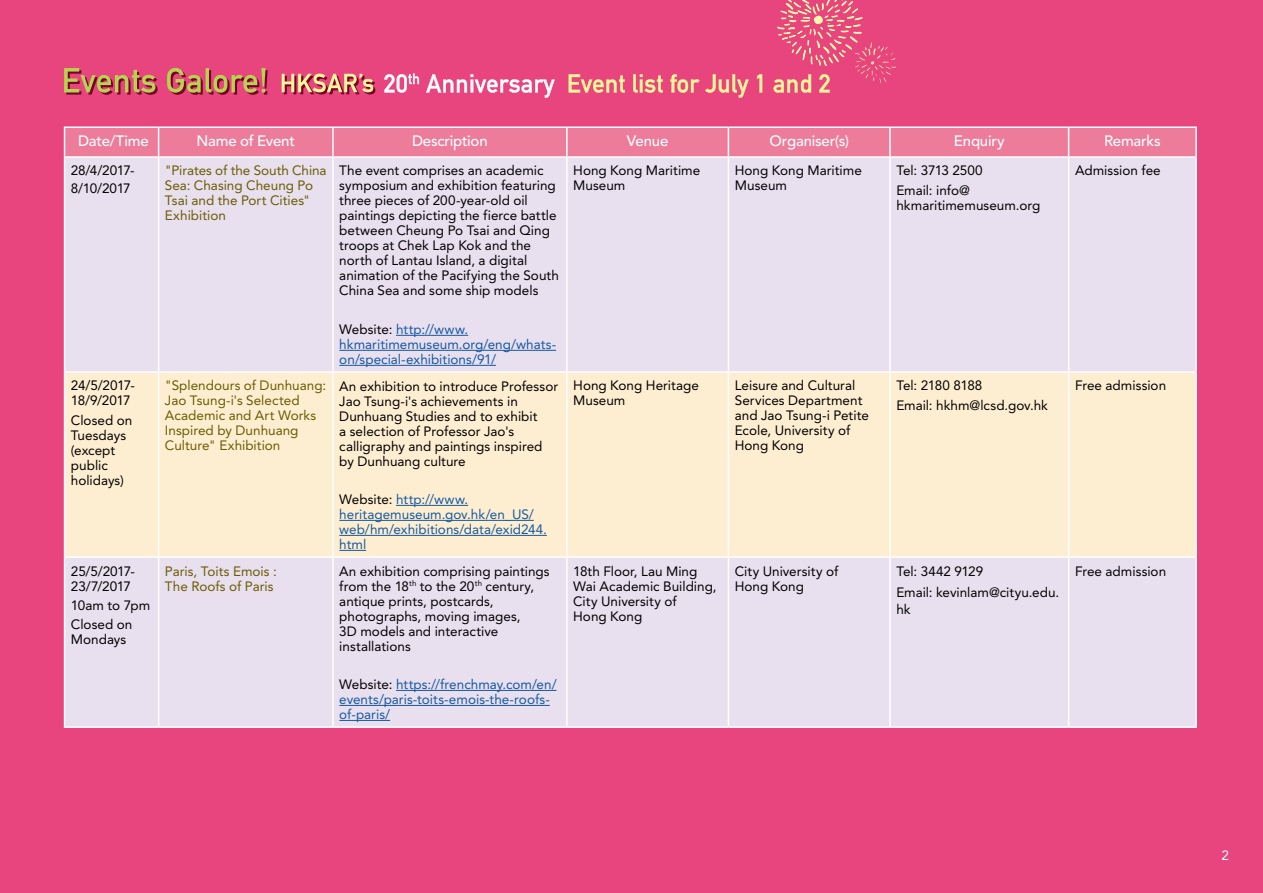
<style>
.page{position:relative;width:1263px;height:893px;background:#e8447e}
.page>*{position:absolute;margin:0;border:0;box-sizing:border-box;transform-origin:0 0}
.t1{font:500 15px "Avenir LT Std";letter-spacing:-.015em;color:#fff}
.t2{font:13.5px/15px "Avenir LT Std";color:#000}
.t3{font:13.5px/15px "Avenir LT Std";color:#15599f}
.t4{font:13.5px/15px "Avenir LT Std";color:#6a5c00}
.t5{font:13.5px/17.2px "Avenir LT Std";letter-spacing:-.03em;color:#000}
.t6{font:13.5px "Avenir LT Std";color:#fff}
.s1{color:#000}
</style>
<div class="page">
<svg style="left:64px;top:68px;width:94px;height:27px"></svg>
<svg style="left:167px;top:68px;width:101px;height:27px"></svg>
<svg style="left:384px;top:73px;width:35px;height:20px"></svg>
<svg style="left:426px;top:74px;width:129px;height:24px"></svg>
<svg style="left:569px;top:74px;width:56px;height:19px"></svg>
<svg style="left:633px;top:74px;width:30px;height:19px"></svg>
<svg style="left:670px;top:74px;width:79px;height:24px"></svg>
<svg style="left:757px;top:74px;width:5px;height:19px"></svg>
<svg style="left:282px;top:74px;width:93px;height:20px"></svg>
<svg style="left:773px;top:0;width:123px;height:93px"></svg>
<div style="left:65px;top:158px;width:1130px;height:568px;background:#e8dfef"></div>
<div style="left:65px;top:373px;width:1130px;height:183px;background:#feeed1"></div>
<hr style="left:64px;top:126px;width:95px;height:2px;background:#fff">
<hr style="left:159px;top:126px;width:174px;height:2px;background:#fff">
<hr style="left:333px;top:126px;width:234px;height:2px;background:#fff">
<hr style="left:567px;top:126px;width:161px;height:2px;background:#fff">
<hr style="left:728px;top:126px;width:162px;height:2px;background:#fff">
<hr style="left:890px;top:126px;width:178px;height:2px;background:#fff">
<hr style="left:1068px;top:126px;width:129px;height:2px;background:#fff">
<div style="left:64px;top:127px;width:1131px;height:29px;background:#ed7c9b"></div>
<hr style="left:1195px;top:128px;width:2px;height:28px;background:#fff">
<hr style="left:64px;top:156px;width:95px;height:2px;background:#fff">
<hr style="left:64px;top:158px;width:1px;height:213px;background:#fff">
<hr style="left:159px;top:156px;width:174px;height:2px;background:#fff">
<hr style="left:158px;top:158px;width:1px;height:213px;background:#fff">
<hr style="left:333px;top:156px;width:234px;height:2px;background:#fff">
<hr style="left:332px;top:158px;width:2px;height:213px;background:#fff">
<hr style="left:567px;top:156px;width:161px;height:2px;background:#fff">
<hr style="left:566px;top:158px;width:2px;height:213px;background:#fff">
<hr style="left:728px;top:156px;width:162px;height:2px;background:#fff">
<hr style="left:728px;top:158px;width:1px;height:213px;background:#fff">
<hr style="left:890px;top:156px;width:178px;height:2px;background:#fff">
<hr style="left:889px;top:158px;width:2px;height:213px;background:#fff">
<hr style="left:1068px;top:156px;width:129px;height:2px;background:#fff">
<hr style="left:1068px;top:158px;width:1px;height:213px;background:#fff">
<hr style="left:1195px;top:158px;width:2px;height:213px;background:#fff">
<hr style="left:64px;top:371px;width:95px;height:2px;background:#fff">
<hr style="left:64px;top:373px;width:1px;height:183px;background:#fff">
<hr style="left:159px;top:371px;width:174px;height:2px;background:#fff">
<hr style="left:158px;top:373px;width:1px;height:183px;background:#fff">
<hr style="left:333px;top:371px;width:234px;height:2px;background:#fff">
<hr style="left:332px;top:373px;width:2px;height:183px;background:#fff">
<hr style="left:567px;top:371px;width:161px;height:2px;background:#fff">
<hr style="left:566px;top:373px;width:2px;height:183px;background:#fff">
<hr style="left:728px;top:371px;width:162px;height:2px;background:#fff">
<hr style="left:728px;top:373px;width:1px;height:183px;background:#fff">
<hr style="left:890px;top:371px;width:178px;height:2px;background:#fff">
<hr style="left:889px;top:373px;width:2px;height:183px;background:#fff">
<hr style="left:1068px;top:371px;width:129px;height:2px;background:#fff">
<hr style="left:1068px;top:373px;width:1px;height:183px;background:#fff">
<hr style="left:1195px;top:373px;width:2px;height:183px;background:#fff">
<hr style="left:64px;top:556px;width:95px;height:2px;background:#fff">
<hr style="left:64px;top:558px;width:1px;height:168px;background:#fff">
<hr style="left:159px;top:556px;width:174px;height:2px;background:#fff">
<hr style="left:158px;top:558px;width:1px;height:168px;background:#fff">
<hr style="left:333px;top:556px;width:234px;height:2px;background:#fff">
<hr style="left:332px;top:558px;width:2px;height:168px;background:#fff">
<hr style="left:567px;top:556px;width:161px;height:2px;background:#fff">
<hr style="left:566px;top:558px;width:2px;height:168px;background:#fff">
<hr style="left:728px;top:556px;width:162px;height:2px;background:#fff">
<hr style="left:728px;top:558px;width:1px;height:168px;background:#fff">
<hr style="left:890px;top:556px;width:178px;height:2px;background:#fff">
<hr style="left:889px;top:558px;width:2px;height:168px;background:#fff">
<hr style="left:1068px;top:556px;width:129px;height:2px;background:#fff">
<hr style="left:1068px;top:558px;width:1px;height:168px;background:#fff">
<hr style="left:1195px;top:558px;width:2px;height:168px;background:#fff">
<hr style="left:64px;top:726px;width:95px;height:2px;background:#fff">
<hr style="left:159px;top:726px;width:174px;height:2px;background:#fff">
<hr style="left:333px;top:726px;width:234px;height:2px;background:#fff">
<hr style="left:567px;top:726px;width:161px;height:2px;background:#fff">
<hr style="left:728px;top:726px;width:162px;height:2px;background:#fff">
<hr style="left:890px;top:726px;width:178px;height:2px;background:#fff">
<hr style="left:1068px;top:726px;width:129px;height:2px;background:#fff">
<hr style="left:396px;top:335px;width:72px;height:1px;background:#15599f">
<hr style="left:339px;top:350px;width:217px;height:1px;background:#15599f">
<hr style="left:339px;top:365px;width:157px;height:1px;background:#15599f">
<hr style="left:396px;top:505px;width:72px;height:1px;background:#15599f">
<hr style="left:339px;top:520px;width:195px;height:1px;background:#15599f">
<hr style="left:339px;top:535px;width:208px;height:1px;background:#15599f">
<svg style="left:339px;top:550px;width:27px;height:1px"></svg>
<hr style="left:396px;top:690px;width:160px;height:1px;background:#15599f">
<hr style="left:339px;top:705px;width:211px;height:1px;background:#15599f">
<hr style="left:339px;top:720px;width:51px;height:1px;background:#15599f">
<p class="t1" style="left:78px;top:132px;width:72px">Date/Time</p>
<p class="t1" style="left:197px;top:132px;width:100px">Name of Event</p>
<p class="t1" style="left:412px;top:132px;width:77px">Description</p>
<p class="t1" style="left:627px;top:132px;width:43px">Venue</p>
<p class="t1" style="left:770px;top:132px;width:81px">Organiser(s)</p>
<p class="t1" style="left:954px;top:132px;width:52px">Enquiry</p>
<p class="t1" style="left:1104px;top:132px;width:58px">Remarks</p>
<p class="t5" style="left:71px;top:162px;width:65px">28/4/2017-<br>8/10/2017</p>
<p class="t4" style="left:165px;top:163px;width:163px">"Pirates of the South China<br>Sea: Chasing Cheung Po<br>Tsai and the Port Cities"<br>Exhibition</p>
<p class="t2" style="left:339px;top:163px;width:221px">The event comprises an academic symposium and exhibition featuring three pieces of 200-year-old oil paintings depicting the fierce battle between Cheung Po Tsai and Qing troops at Chek Lap Kok and the north of Lantau Island, a digital animation of the Pacifying the South China Sea and some ship models</p>
<p class="t3" style="left:339px;top:322px;width:218px"><span class="s1">Website:</span> http://www. hkmaritimemuseum.org/eng/whats&shy;on/special-exhibitions/91/</p>
<p class="t2" style="left:1075px;top:163px;width:87px">Admission fee</p>
<p class="t2" style="left:573px;top:163px;width:129px">Hong Kong Maritime<br>Museum</p>
<p class="t2" style="left:735px;top:163px;width:129px">Hong Kong Maritime<br>Museum</p>
<p class="t2" style="left:896px;top:161px;width:88px;line-height:19.2px">Tel: 3713 2500<br>Email: info@</p>
<p class="t2" style="left:896px;top:198px;width:145px">hkmaritimemuseum.org</p>
<p class="t5" style="left:71px;top:378px;width:66px;line-height:15px">24/5/2017-<br>18/9/2017</p>
<p class="t2" style="left:71px;top:413px;width:63px">Closed on<br>Tuesdays (except public holidays)</p>
<p class="t2" style="left:71px;top:563px;width:66px">25/5/2017-<br>23/7/2017</p>
<p class="t2" style="left:71px;top:596px;width:81px;line-height:19.2px">10am to 7pm<br>Closed on</p>
<p class="t2" style="left:71px;top:632px;width:57px">Mondays</p>
<p class="t4" style="left:165px;top:378px;width:163px">"Splendours of Dunhuang:<br>Jao Tsung-i's Selected<br>Academic and Art Works<br>Inspired by Dunhuang<br>Culture" Exhibition</p>
<p class="t2" style="left:339px;top:378px;width:220px">An exhibition to introduce Professor<br>Jao Tsung-i's achievements in<br>Dunhuang Studies and to exhibit<br>a selection of Professor Jao's calligraphy and paintings inspired by Dunhuang culture</p>
<p class="t3" style="left:339px;top:492px;width:209px"><span class="s1">Website:</span> http://www. heritagemuseum.gov.hk/en_US/ web/hm/exhibitions/data/exid244. html</p>
<p class="t4" style="left:165px;top:563px;width:113px">Paris, Toits Emois :<br>The Roofs of Paris</p>
<p class="t2" style="left:339px;top:563px;width:212px">An exhibition comprising paintings from the 18<sup>th</sup> to the 20<sup>th</sup> century, antique prints, postcards, photographs, moving images,<br>3D models and interactive installations</p>
<p class="t3" style="left:339px;top:677px;width:219px"><span class="s1">Website:</span> https://frenchmay.com/en/ events/paris-toits-emois-the-roofs&shy;of-paris/</p>
<p class="t2" style="left:573px;top:378px;width:127px">Hong Kong Heritage<br>Museum</p>
<p class="t2" style="left:735px;top:378px;width:136px">Leisure and Cultural<br>Services Department and Jao Tsung-i Petite<br>Ecole, University of<br>Hong Kong</p>
<p class="t2" style="left:896px;top:376px;width:153px;line-height:19.2px">Tel: 2180 8188<br>Email: hkhm@lcsd.gov.hk</p>
<p class="t2" style="left:1075px;top:378px;width:93px">Free admission</p>
<p class="t2" style="left:573px;top:563px;width:145px">18th Floor, Lau Ming<br>Wai Academic Building,<br>City University of<br>Hong Kong</p>
<p class="t2" style="left:735px;top:563px;width:105px">City University of<br>Hong Kong</p>
<p class="t2" style="left:896px;top:560px;width:164px;line-height:21.5px">Tel: 3442 9129<br>Email: kevinlam@cityu.edu.</p>
<p class="t2" style="left:896px;top:602px;width:16px">hk</p>
<p class="t2" style="left:1075px;top:563px;width:93px">Free admission</p>
<p class="t6" style="left:1221px;top:847px;width:9px">2</p>
</div>
